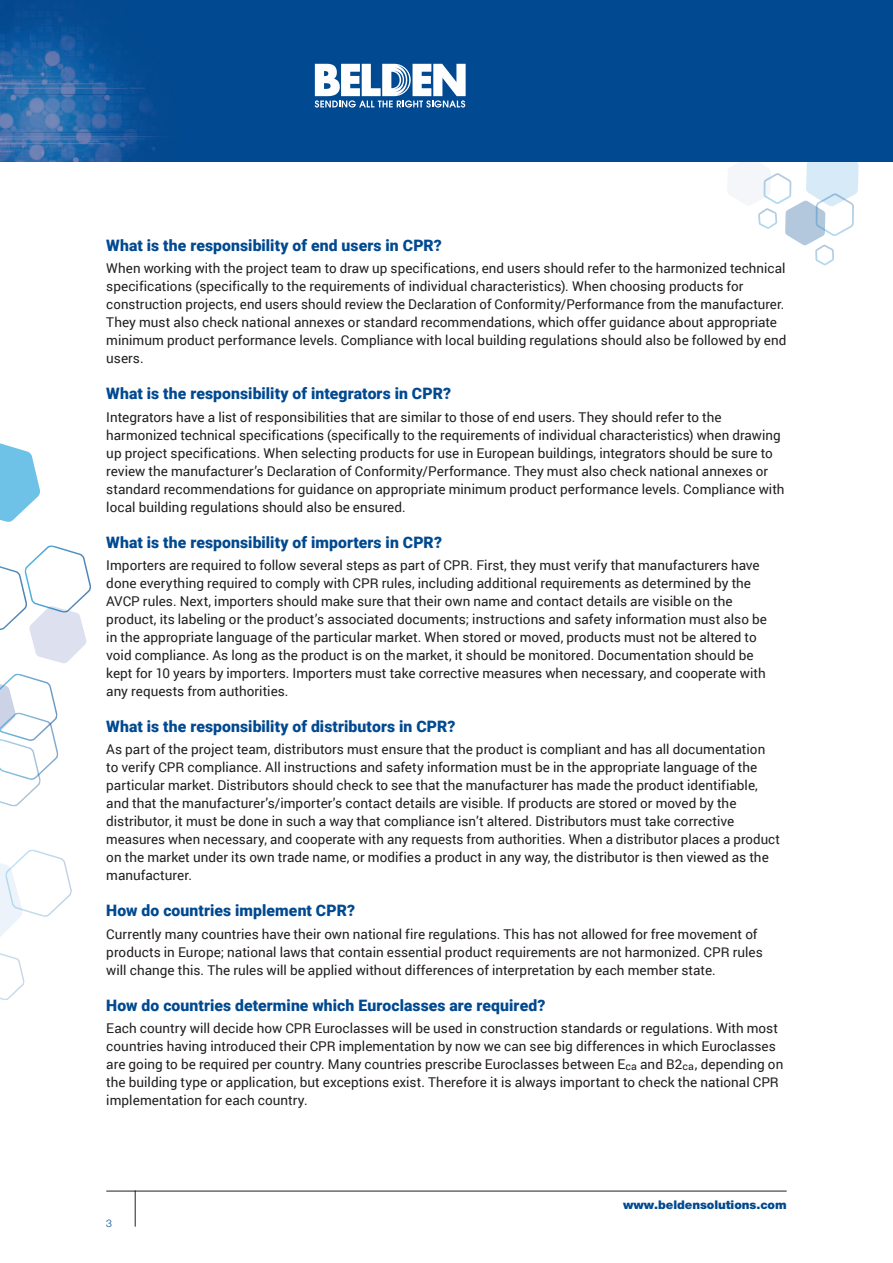
<style>
.page{position:relative;width:893px;height:1263px;background:#fff}
.page>*{position:absolute;margin:0;border:0;box-sizing:border-box;transform-origin:0 0}
.t1{font:900 15.75px "Roboto";letter-spacing:.005em;color:#014990}
.t2{font:13.5px/18px "Roboto";color:#231f20}
.t3{font:900 12px "Helvetica Neue";letter-spacing:-.005em;color:#014990}
.t4{font:300 10.5px "Helvetica Neue";color:#014990}
</style>
<div class="page">
<hr style="left:135px;top:1191px;width:1px;height:35px;background:#231f20">
<svg style="left:106px;top:1191px;width:29px;height:1px"></svg>
<hr style="left:135px;top:1191px;width:652px;height:1px;background:#231f20">
<svg style="left:728px;top:162px;width:131px;height:103px"></svg>
<div style="left:0;top:0;width:893px;height:162px;background:#014990"></div>
<img style="left:0;top:6px;width:159px;height:156px">
<svg style="left:315px;top:64px;width:151px;height:44px"></svg>
<svg style="left:0;top:443px;width:40px;height:79px"></svg>
<svg style="left:0;top:673px;width:59px;height:134px"></svg>
<svg style="left:0;top:849px;width:72px;height:151px"></svg>
<svg style="left:0;top:545px;width:91px;height:118px"></svg>
<p class="t1" style="left:106px;top:235px;width:337px">What is the responsibility of end users in CPR?</p>
<p class="t2" style="left:106px;top:259px;width:682px">When working with the project team to draw up specifications, end users should refer to the harmonized technical specifications (specifically to the requirements of individual characteristics). When choosing products for construction projects, end users should review the Declaration of Conformity/Performance from the manufacturer.<br>They must also check national annexes or standard recommendations, which offer guidance about appropriate minimum product performance levels. Compliance with local building regulations should also be followed by end users.</p>
<p class="t1" style="left:106px;top:383px;width:346px">What is the responsibility of integrators in CPR?</p>
<p class="t2" style="left:106px;top:407px;width:680px">Integrators have a list of responsibilities that are similar to those of end users. They should refer to the harmonized technical specifications (specifically to the requirements of individual characteristics) when drawing up project specifications. When selecting products for use in European buildings, integrators should be sure to review the manufacturer’s Declaration of Conformity/Performance. They must also check national annexes or standard recommendations for guidance on appropriate minimum product performance levels. Compliance with local building regulations should also be ensured.</p>
<p class="t1" style="left:106px;top:531px;width:337px">What is the responsibility of importers in CPR?</p>
<p class="t2" style="left:106px;top:556px;width:662px">Importers are required to follow several steps as part of CPR. First, they must verify that manufacturers have done everything required to comply with CPR rules, including additional requirements as determined by the AVCP rules. Next, importers should make sure that their own name and contact details are visible on the product, its labeling or the product’s associated documents; instructions and safety information must also be in the appropriate language of the particular market. When stored or moved, products must not be altered to void compliance. As long as the product is on the market, it should be monitored. Documentation should be kept for 10 years by importers. Importers must take corrective measures when necessary, and cooperate with any requests from authorities.</p>
<p class="t1" style="left:106px;top:715px;width:351px">What is the responsibility of distributors in CPR?</p>
<p class="t2" style="left:106px;top:740px;width:675px">As part of the project team, distributors must ensure that the product is compliant and has all documentation to verify CPR compliance. All instructions and safety information must be in the appropriate language of the particular market. Distributors should check to see that the manufacturer has made the product identifiable, and that the manufacturer’s/importer’s contact details are visible. If products are stored or moved by the distributor, it must be done in such a way that compliance isn’t altered. Distributors must take corrective measures when necessary, and cooperate with any requests from authorities. When a distributor places a product on the market under its own trade name, or modifies a product in any way, the distributor is then viewed as the manufacturer.</p>
<p class="t1" style="left:106px;top:900px;width:250px">How do countries implement CPR?</p>
<p class="t2" style="left:106px;top:924px;width:658px">Currently many countries have their own national fire regulations. This has not allowed for free movement of products in Europe; national laws that contain essential product requirements are not harmonized. CPR rules will change this. The rules will be applied without differences of interpretation by each member state.</p>
<p class="t1" style="left:106px;top:994px;width:441px">How do countries determine which Euroclasses are required?</p>
<p class="t2" style="left:106px;top:1018px;width:679px">Each country will decide how CPR Euroclasses will be used in construction standards or regulations. With most countries having introduced their CPR implementation by now we can see big differences in which Euroclasses are going to be required per country. Many countries prescribe Euroclasses between E<sub>ca</sub> and B2<sub>ca</sub>, depending on the building type or application, but exceptions exist. Therefore it is always important to check the national CPR implementation for each country.</p>
<p class="t4" style="left:106px;top:1216px;width:7px">3</p>
<p class="t3" style="left:623px;top:1197px;width:165px">www.beldensolutions.com</p>
</div>
